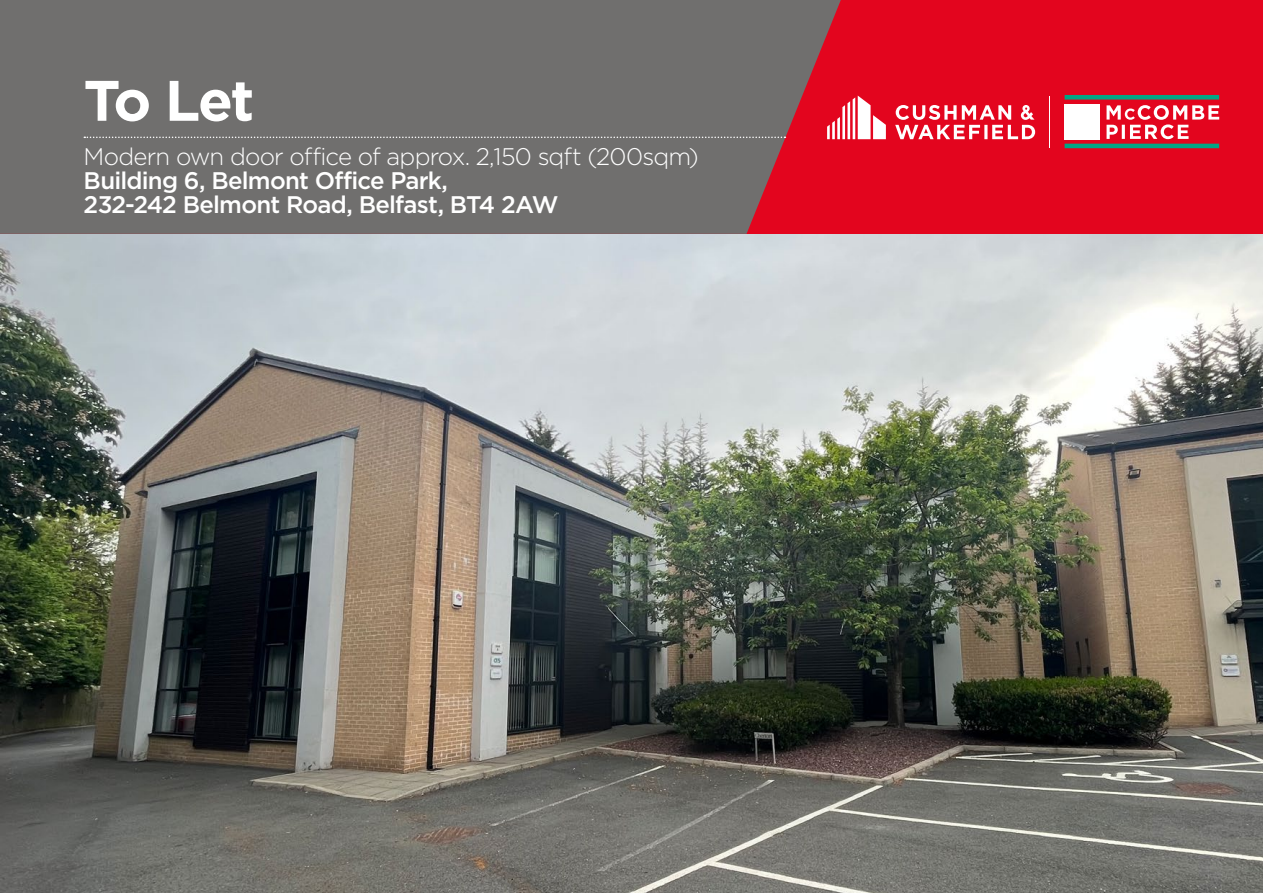
<style>
.page{position:relative;width:1263px;height:893px;background:#fff}
.page>*{position:absolute;margin:0;border:0;box-sizing:border-box;transform-origin:0 0}
.t1{font:700 57px "Gotham HTF";color:#fff}
.t2{font:500 24px/24px "Gotham HTF";letter-spacing:-.03em;color:#fff}
.t3{font:300 24px "Gotham HTF";letter-spacing:-.035em;color:#fff}
</style>
<div class="page">
<img style="left:1px;top:234px;width:1262px;height:659px">
<div style="left:0;top:0;width:1263px;height:234px;background:#e3051e"></div>
<div style="left:0;top:0;width:841px;height:234px;background:#706f6e"></div>
<svg style="left:1064px;top:95px;width:155px;height:53px"></svg>
<div style="left:1064px;top:104px;width:36px;height:35px;background:#fff"></div>
<hr style="left:1049px;top:96px;width:1px;height:51px;background:#fff">
<svg style="left:895px;top:105px;width:140px;height:34px"></svg>
<svg style="left:827px;top:96px;width:59px;height:43px"></svg>
<svg style="left:84px;top:137px;width:701px;height:1px"></svg>
<h1 class="t1" style="left:84px;top:68px;width:172px">To Let</h1>
<p class="t3" style="left:84px;top:144px;width:617px">Modern own door office of approx. 2,150 sqft (200sqm)</p>
<p class="t2" style="left:84px;top:168px;width:477px">Building 6, Belmont Office Park,<br>232-242 Belmont Road, Belfast, BT4 2AW</p>
</div>
